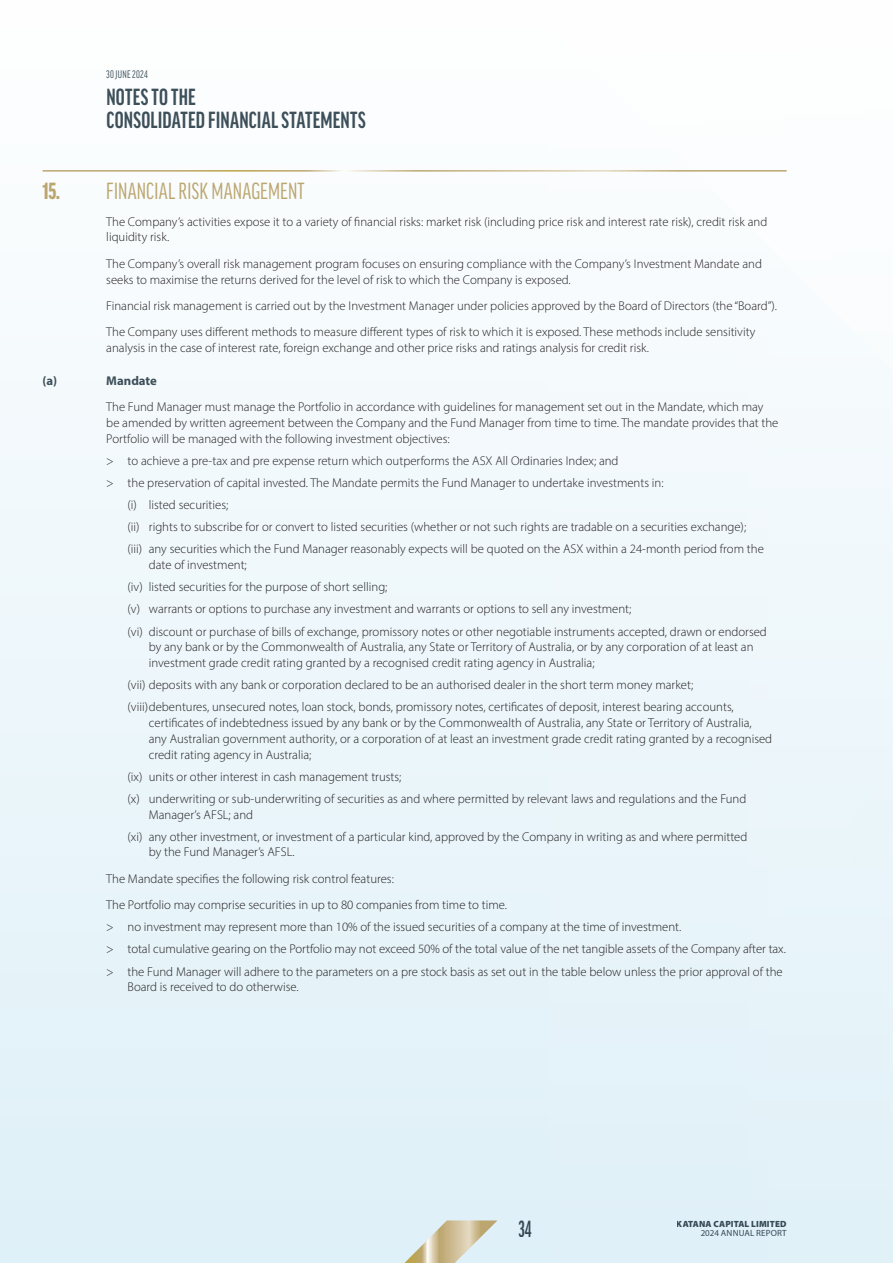
<style>
.page{position:relative;width:893px;height:1263px;background:#fff}
.page>*{position:absolute;margin:0;border:0;box-sizing:border-box;transform-origin:0 0}
.t1{font:700 extra-condensed 22.5px/22.5px "Good Pro";letter-spacing:.01em;color:#3d4f59}
.t2{font:22.5px "Good Pro X Cond News";letter-spacing:.005em;color:#bba66f}
.t3{font:700 22.5px "Good Pro Comp";color:#3d4f59}
.t4{font:300 12.75px/22.2px "Myriad Pro";color:#231f20}
.t5{font:700 12.75px "Myriad Pro";color:#3d4f59}
.t6{font:10.5px "Good Pro X Cond News";letter-spacing:.025em;color:#3d4f59}
.t7{font:900 9px "Myriad Pro";letter-spacing:.015em;color:#3d4f59}
.t8{font:9px "Myriad Pro";letter-spacing:.015em;color:#3d4f59}
.s1{font-family:"Good Pro";font-weight:900;font-stretch:extra-condensed}
</style>
<div class="page">
<div style="left:0;top:0;width:893px;height:1263px;background:linear-gradient(to bottom,#fefefe,#dff0f8)"></div>
<svg style="left:380px;top:1220px;width:117px;height:43px;background:#d7dacd"></svg>
<hr style="left:43px;top:170px;width:744px;height:2px;background:#fff">
<p class="t6" style="left:106px;top:69px;width:43px">30 JUNE 2024</p>
<h1 class="t1" style="left:106px;top:86px;width:261px">NOTES TO THE<br>CONSOLIDATED FINANCIAL STATEMENTS</h1>
<h1 class="t2" style="left:43px;top:179px;width:264px"><span class="s1">15.</span> FINANCIAL RISK MANAGEMENT</h1>
<p class="t4" style="left:106px;top:213px;width:663px;line-height:15.8px">The Company’s activities expose it to a variety of financial risks: market risk (including price risk and interest rate risk), credit risk and liquidity risk.</p>
<p class="t4" style="left:106px;top:255px;width:657px;line-height:15.8px">The Company’s overall risk management program focuses on ensuring compliance with the Company’s Investment Mandate and seeks to maximise the returns derived for the level of risk to which the Company is exposed.</p>
<p class="t4" style="left:106px;top:292px;width:672px;line-height:26.4px">Financial risk management is carried out by the Investment Manager under policies approved by the Board of Directors (the “Board”).<br>The Company uses different methods to measure different types of risk to which it is exposed. These methods include sensitivity</p>
<p class="t4" style="left:106px;top:337px;width:544px">analysis in the case of interest rate, foreign exchange and other price risks and ratings analysis for credit risk.</p>
<p class="t5" style="left:43px;top:372px;width:16px">(a)</p>
<p class="t5" style="left:106px;top:372px;width:52px">Mandate</p>
<p class="t4" style="left:106px;top:399px;width:674px;line-height:15.8px">The Fund Manager must manage the Portfolio in accordance with guidelines for management set out in the Mandate, which may be amended by written agreement between the Company and the Fund Manager from time to time. The mandate provides that the<br>Portfolio will be managed with the following investment objectives:</p>
<p class="t4" style="left:106px;top:449px;width:514px">&gt; to achieve a pre-tax and pre expense return which outperforms the ASX All Ordinaries Index; and</p>
<p class="t4" style="left:106px;top:471px;width:559px">&gt; the preservation of capital invested. The Mandate permits the Fund Manager to undertake investments in:</p>
<p class="t4" style="left:128px;top:494px;width:102px">(i) listed securities;</p>
<p class="t4" style="left:128px;top:516px;width:620px">(ii) rights to subscribe for or convert to listed securities (whether or not such rights are tradable on a securities exchange);</p>
<p class="t4" style="left:128px;top:538px;width:638px">(iii) any securities which the Fund Manager reasonably expects will be quoted on the ASX within a 24-month period from the</p>
<p class="t4" style="left:128px;top:554px;width:641px;text-indent:21px">date of investment;<br>(iv) listed securities for the purpose of short selling;<br>(v) warrants or options to purchase any investment and warrants or options to sell any investment;<br>(vi) discount or purchase of bills of exchange, promissory notes or other negotiable instruments accepted, drawn or endorsed</p>
<p class="t4" style="left:149px;top:639px;width:606px;line-height:15.8px">by any bank or by the Commonwealth of Australia, any State or Territory of Australia, or by any corporation of at least an investment grade credit rating granted by a recognised credit rating agency in Australia;</p>
<p class="t4" style="left:128px;top:674px;width:608px">(vii) deposits with any bank or corporation declared to be an authorised dealer in the short term money market; (viii)debentures, unsecured notes, loan stock, bonds, promissory notes, certificates of deposit, interest bearing accounts,</p>
<p class="t4" style="left:149px;top:715px;width:625px;line-height:15.8px">certificates of indebtedness issued by any bank or by the Commonwealth of Australia, any State or Territory of Australia, any Australian government authority, or a corporation of at least an investment grade credit rating granted by a recognised credit rating agency in Australia;</p>
<p class="t4" style="left:128px;top:765px;width:620px">(ix) units or other interest in cash management trusts;<br>(x) underwriting or sub-underwriting of securities as and where permitted by relevant laws and regulations and the Fund</p>
<p class="t4" style="left:128px;top:803px;width:621px;text-indent:21px">Manager’s AFSL; and<br>(xi) any other investment, or investment of a particular kind, approved by the Company in writing as and where permitted</p>
<p class="t4" style="left:106px;top:839px;width:402px;line-height:26.4px;text-indent:43px">by the Fund Manager’s AFSL.<br>The Mandate specifies the following risk control features:<br>The Portfolio may comprise securities in up to 80 companies from time to time.</p>
<p class="t4" style="left:106px;top:916px;width:681px">&gt; no investment may represent more than 10% of the issued securities of a company at the time of investment.<br>&gt; total cumulative gearing on the Portfolio may not exceed 50% of the total value of the net tangible assets of the Company after tax. &gt; the Fund Manager will adhere to the parameters on a pre stock basis as set out in the table below unless the prior approval of the</p>
<p class="t4" style="left:128px;top:976px;width:173px">Board is received to do otherwise.</p>
<h1 class="t3" style="left:518px;top:1216px;width:15px">34</h1>
<p class="t7" style="left:677px;top:1217px;width:111px">KATANA CAPITAL LIMITED</p>
<p class="t8" style="left:701px;top:1227px;width:87px">2024 ANNUAL REPORT</p>
</div>
